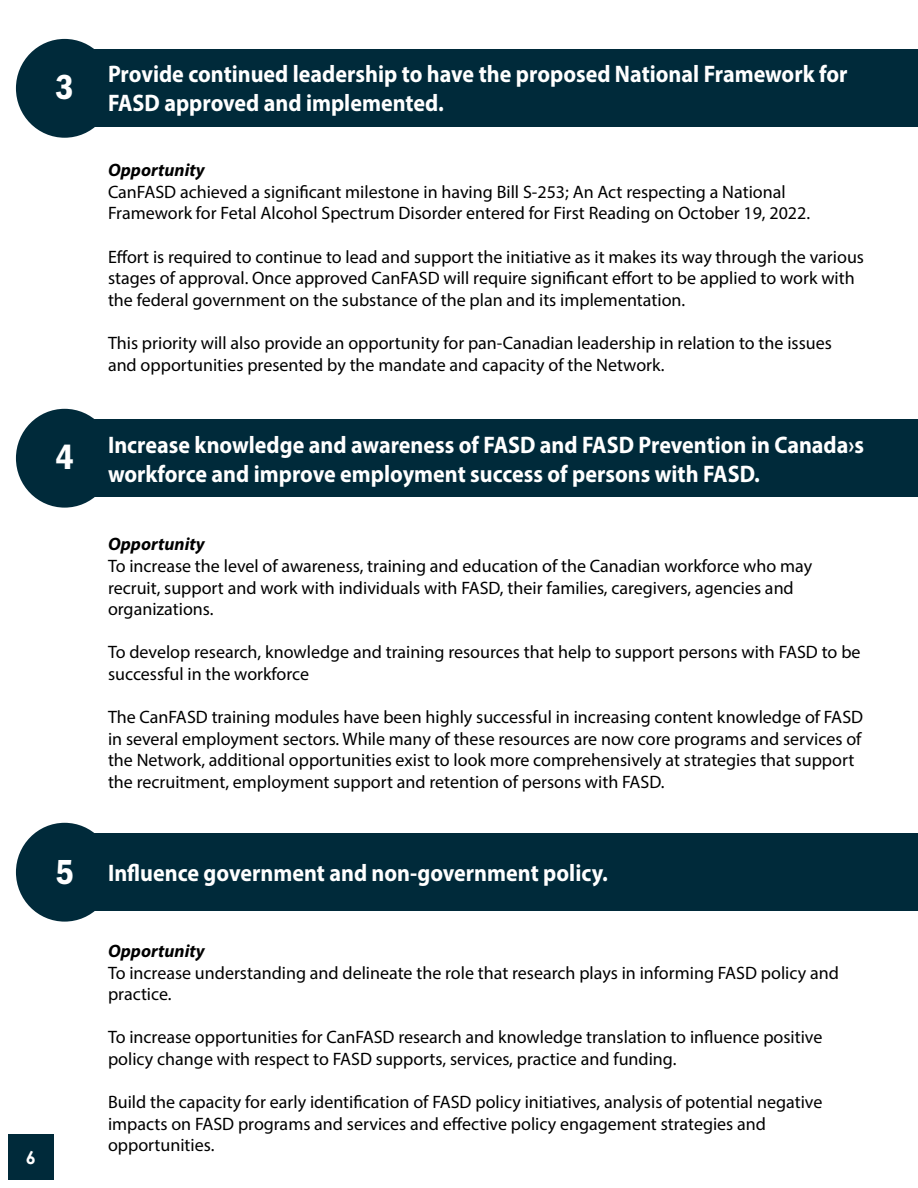
<style>
.page{position:relative;width:918px;height:1188px;background:#fff}
.page>*{position:absolute;margin:0;border:0;box-sizing:border-box;transform-origin:0 0}
.t1{font:36px "Franklin Gothic LT Pro Cn Dm";color:#fff}
.t2{font:700 24px/28.8px "Myriad Pro";color:#fff;scale:.92 1}
.t3{font:18px/21.6px "Myriad Pro";color:#000}
.t4{font:italic 700 18px "Myriad Pro";color:#000}
.t5{font:700 18px "Century Gothic Pro";color:#fff}
.s1{font-family:"Franklin Gothic LT Pro Cn Dm";font-weight:400;font-size:36px}
</style>
<div class="page">
<div style="left:8px;top:1134px;width:46px;height:46px;background:#002a3a"></div>
<div style="left:16px;top:39px;width:97px;height:99px;background:#002a3a;border-radius:50%"></div>
<div style="left:71px;top:50px;width:847px;height:77px;background:#002a3a"></div>
<div style="left:16px;top:409px;width:97px;height:99px;background:#002a3a;border-radius:50%"></div>
<div style="left:71px;top:420px;width:847px;height:77px;background:#002a3a"></div>
<div style="left:16px;top:823px;width:97px;height:99px;background:#002a3a;border-radius:50%"></div>
<div style="left:71px;top:834px;width:847px;height:77px;background:#002a3a"></div>
<h1 class="t1" style="left:55px;top:67px;width:20px">3</h1>
<h1 class="t1" style="left:55px;top:437px;width:20px">4</h1>
<h2 class="t2" style="left:108px;top:59px;width:805px">Provide continued leadership to have the proposed National Framework for<br>FASD approved and implemented.</h2>
<p class="t4" style="left:108px;top:158px;width:98px">Opportunity</p>
<p class="t3" style="left:108px;top:181px;width:704px">CanFASD achieved a significant milestone in having Bill S-253; An Act respecting a National<br>Framework for Fetal Alcohol Spectrum Disorder entered for First Reading on October 19, 2022.</p>
<p class="t3" style="left:108px;top:245px;width:758px">Effort is required to continue to lead and support the initiative as it makes its way through the various stages of approval. Once approved CanFASD will require significant effort to be applied to work with the federal government on the substance of the plan and its implementation.</p>
<p class="t3" style="left:108px;top:332px;width:725px">This priority will also provide an opportunity for pan-Canadian leadership in relation to the issues and opportunities presented by the mandate and capacity of the Network.</p>
<h2 class="t2" style="left:108px;top:430px;width:823px">Increase knowledge and awareness of FASD and FASD Prevention in Canada›s workforce and improve employment success of persons with FASD.</h2>
<p class="t4" style="left:108px;top:533px;width:98px">Opportunity</p>
<p class="t3" style="left:108px;top:555px;width:706px">To increase the level of awareness, training and education of the Canadian workforce who may recruit, support and work with individuals with FASD, their families, caregivers, agencies and organizations.</p>
<p class="t3" style="left:108px;top:641px;width:754px">To develop research, knowledge and training resources that help to support persons with FASD to be successful in the workforce</p>
<p class="t3" style="left:108px;top:706px;width:757px">The CanFASD training modules have been highly successful in increasing content knowledge of FASD in several employment sectors. While many of these resources are now core programs and services of the Network, additional opportunities exist to look more comprehensively at strategies that support the recruitment, employment support and retention of persons with FASD.</p>
<h2 class="t2" style="left:55px;top:857px;width:602px"><span class="s1">5</span> Influence government and non-government policy.</h2>
<p class="t5" style="left:26px;top:1146px;width:12px">6</p>
<p class="t4" style="left:108px;top:939px;width:98px">Opportunity</p>
<p class="t3" style="left:108px;top:962px;width:733px">To increase understanding and delineate the role that research plays in informing FASD policy and practice.</p>
<p class="t3" style="left:108px;top:1026px;width:716px">To increase opportunities for CanFASD research and knowledge translation to influence positive policy change with respect to FASD supports, services, practice and funding.</p>
<p class="t3" style="left:108px;top:1091px;width:716px">Build the capacity for early identification of FASD policy initiatives, analysis of potential negative impacts on FASD programs and services and effective policy engagement strategies and opportunities.</p>
</div>
